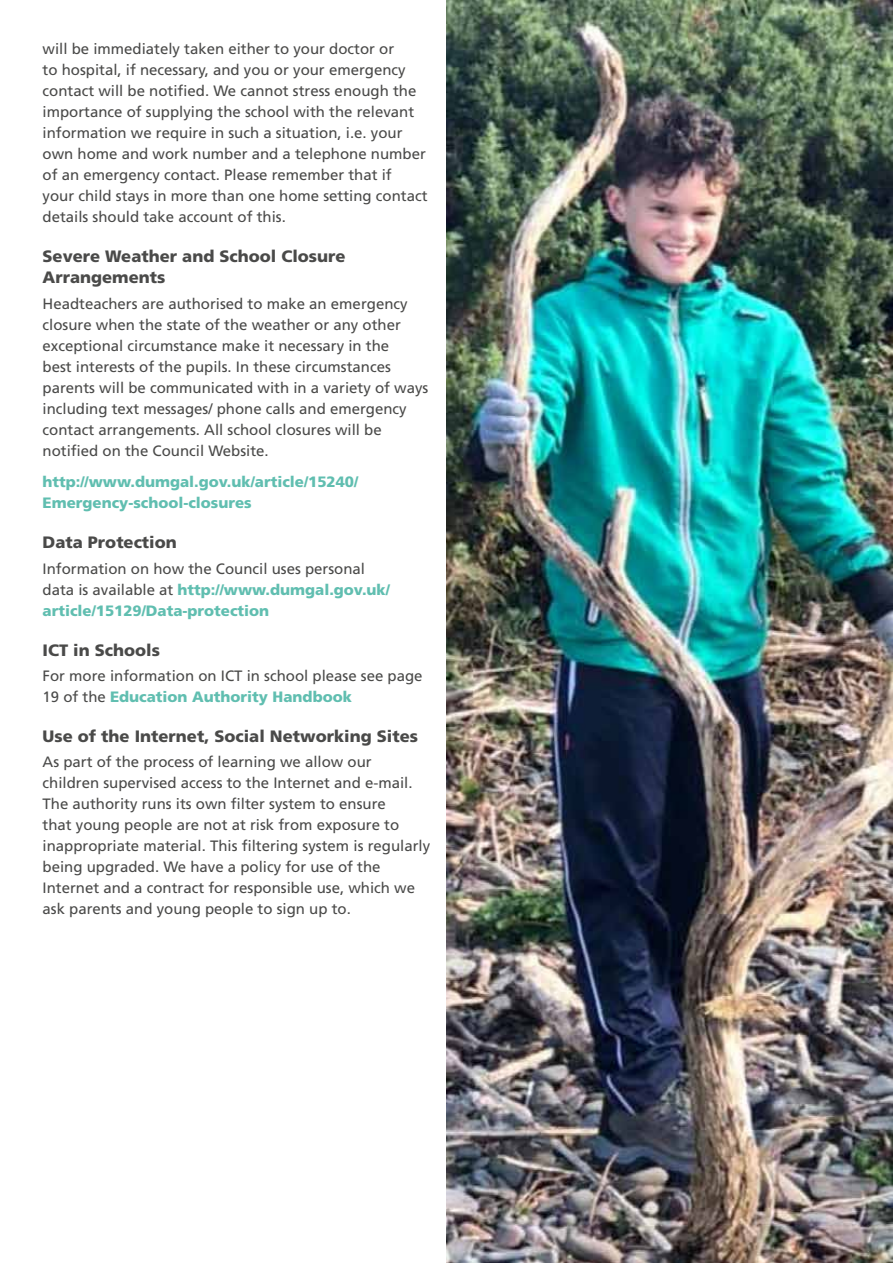
<style>
.page{position:relative;width:893px;height:1263px;background:#fff}
.page>*{position:absolute;margin:0;border:0;box-sizing:border-box;transform-origin:0 0}
.t1{font:900 16.5px/21px "Frutiger";color:#4a4a49}
.t2{font:15px/21px "Frutiger";color:#4a4a49}
.t3{font:900 15px/21px "Frutiger";color:#60beb0}
.s1{font-weight:900;color:#60beb0}
</style>
<div class="page">
<img style="left:446px;top:0;width:447px;height:1263px">
<p class="t2" style="left:43px;top:38px;width:387px">will be immediately taken either to your doctor or<br>to hospital, if necessary, and you or your emergency contact will be notified. We cannot stress enough the importance of supplying the school with the relevant information we require in such a situation, i.e. your own home and work number and a telephone number of an emergency contact. Please remember that if<br>your child stays in more than one home setting contact details should take account of this.</p>
<p class="t1" style="left:43px;top:246px;width:305px">Severe Weather and School Closure<br>Arrangements</p>
<p class="t2" style="left:43px;top:293px;width:387px">Headteachers are authorised to make an emergency closure when the state of the weather or any other exceptional circumstance make it necessary in the<br>best interests of the pupils. In these circumstances parents will be communicated with in a variety of ways including text messages/ phone calls and emergency contact arrangements. All school closures will be notified on the Council Website.</p>
<p class="t3" style="left:43px;top:471px;width:317px">http://www.dumgal.gov.uk/article/15240/<br>Emergency-school-closures</p>
<p class="t1" style="left:43px;top:532px;width:136px">Data Protection</p>
<p class="t2" style="left:43px;top:558px;width:349px">Information on how the Council uses personal data is available at <span class="s1">http://www.dumgal.gov.uk/ article/15129/Data-protection</span></p>
<p class="t1" style="left:43px;top:639px;width:119px">ICT in Schools</p>
<p class="t2" style="left:43px;top:665px;width:382px">For more information on ICT in school please see page<br>19 of the <span class="s1">Education Authority Handbook</span></p>
<p class="t1" style="left:43px;top:726px;width:377px">Use of the Internet, Social Networking Sites</p>
<p class="t2" style="left:43px;top:752px;width:389px">As part of the process of learning we allow our children supervised access to the Internet and e-mail.<br>The authority runs its own filter system to ensure<br>that young people are not at risk from exposure to inappropriate material. This filtering system is regularly being upgraded. We have a policy for use of the Internet and a contract for responsible use, which we ask parents and young people to sign up to.</p>
</div>
